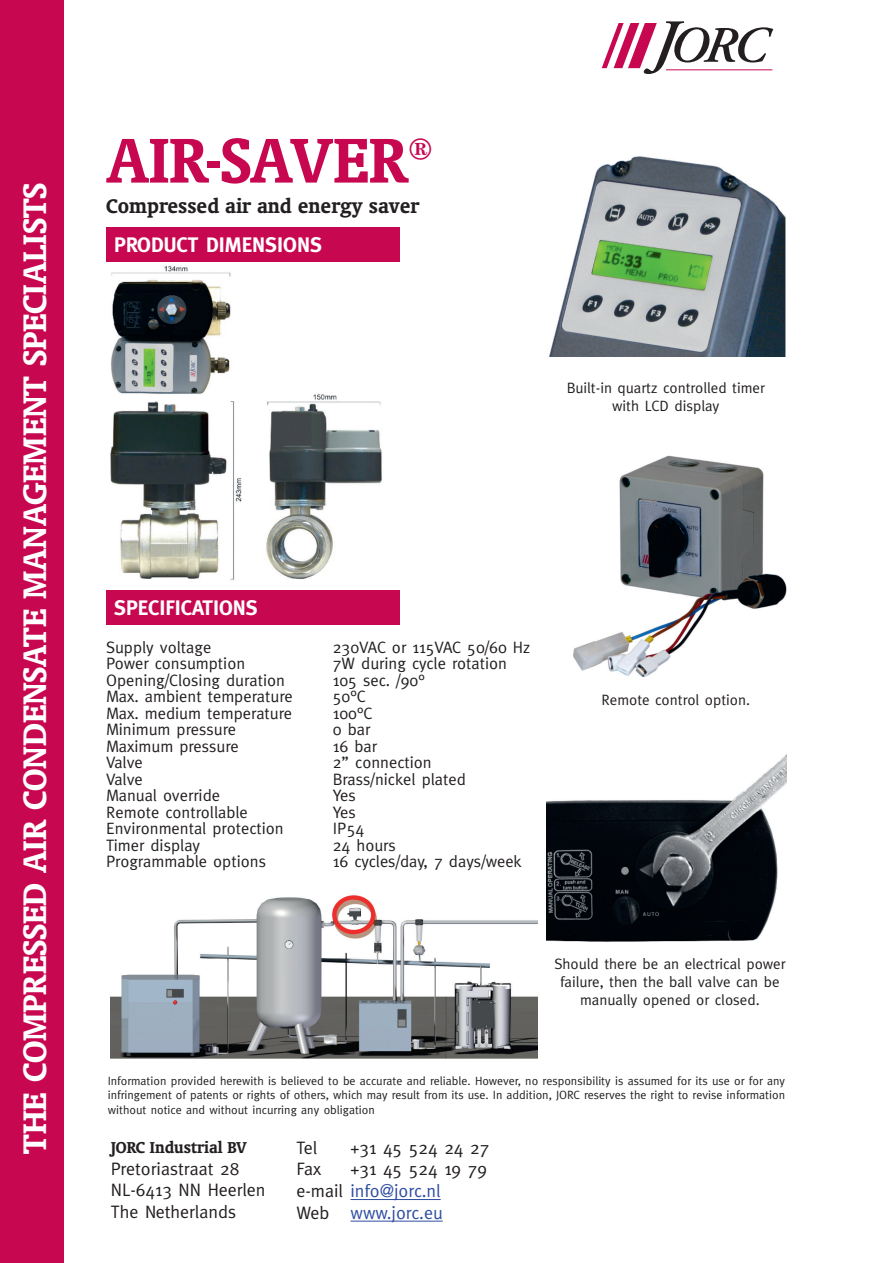
<style>
.page{position:relative;width:893px;height:1263px;background:#fff}
.page>*{position:absolute;margin:0;border:0;box-sizing:border-box;transform-origin:0 0}
.t1{font:700 72px "Oranda BT";color:#c70851}
.t2{font:700 37.2px "Oranda BT";color:#fff}
.t3{font:700 30px "Oranda BT";color:#c70851}
.t4{font:700 22.5px "Oranda BT";color:#231f20}
.t5{font:700 21px "Meta";color:#fff}
.t6{font:18px/21.6px "Meta";color:#231f20}
.t7{font:18px/21.6px "Meta";color:#2f4ea1}
.t8{font:700 18px "Oranda BT";color:#231f20}
.t9{font:16.5px "Meta";color:#231f20}
.t10{font:15px/18px "Meta";color:#231f20;text-align:center}
.t11{font:12px/14.4px "Meta";color:#231f20;text-align:justify}
.s1{color:#231f20}
</style>
<div class="page">
<img style="left:110px;top:265px;width:272px;height:315px">
<img style="left:111px;top:895px;width:427px;height:164px">
<img style="left:573px;top:455px;width:214px;height:222px">
<img style="left:546px;top:754px;width:241px;height:187px">
<div style="left:106px;top:590px;width:294px;height:35px;background:#c70851"></div>
<div style="left:106px;top:227px;width:294px;height:35px;background:#c70851"></div>
<svg style="left:602px;top:21px;width:171px;height:53px"></svg>
<hr style="left:666px;top:69px;width:106px;height:1px;background:#c70851">
<hr style="left:350px;top:1199px;width:91px;height:1px;background:#2f4ea1">
<hr style="left:350px;top:1221px;width:93px;height:1px;background:#2f4ea1">
<div style="left:0;top:0;width:64px;height:1263px;background:#c70851"></div>
<img style="left:549px;top:156px;width:237px;height:201px">
<h2 class="t2" style="left:12px;top:1154px;width:972px;rotate:-90deg">THE COMPRESSED AIR CONDENSATE MANAGEMENT SPECIALISTS</h2>
<h1 class="t1" style="left:106px;top:117px;width:303px">AIR-SAVER</h1>
<h3 class="t3" style="left:408px;top:131px;width:26px">®</h3>
<h3 class="t4" style="left:106px;top:192px;width:315px">Compressed air and energy saver</h3>
<p class="t5" style="left:114px;top:233px;width:210px">PRODUCT DIMENSIONS</p>
<p class="t10" style="left:567px;top:378px;width:200px">Built-in quartz controlled timer with LCD display</p>
<p class="t5" style="left:114px;top:595px;width:145px">SPECIFICATIONS</p>
<p class="t9" style="left:106px;top:637px;width:107px">Supply voltage</p>
<p class="t9" style="left:333px;top:637px;width:199px">230VAC or 115VAC 50/60 Hz</p>
<p class="t9" style="left:106px;top:654px;width:141px">Power consumption</p>
<p class="t9" style="left:333px;top:654px;width:176px">7W during cycle rotation</p>
<p class="t9" style="left:106px;top:670px;width:180px">Opening/Closing duration</p>
<p class="t9" style="left:333px;top:670px;width:93px">105 sec. /90°</p>
<p class="t9" style="left:106px;top:687px;width:188px">Max. ambient temperature</p>
<p class="t9" style="left:333px;top:687px;width:34px">50°C</p>
<p class="t9" style="left:106px;top:703px;width:187px">Max. medium temperature</p>
<p class="t9" style="left:333px;top:703px;width:41px">100°C</p>
<p class="t9" style="left:106px;top:720px;width:131px">Minimum pressure</p>
<p class="t9" style="left:333px;top:720px;width:39px">0 bar</p>
<p class="t9" style="left:106px;top:736px;width:134px">Maximum pressure</p>
<p class="t9" style="left:333px;top:736px;width:46px">16 bar</p>
<p class="t9" style="left:106px;top:753px;width:38px">Valve</p>
<p class="t9" style="left:333px;top:753px;width:100px">2” connection</p>
<p class="t9" style="left:106px;top:769px;width:38px">Valve</p>
<p class="t9" style="left:333px;top:769px;width:135px">Brass/nickel plated</p>
<p class="t9" style="left:106px;top:786px;width:115px">Manual override</p>
<p class="t9" style="left:333px;top:786px;width:25px">Yes</p>
<p class="t9" style="left:106px;top:802px;width:143px">Remote controllable</p>
<p class="t9" style="left:333px;top:802px;width:25px">Yes</p>
<p class="t9" style="left:106px;top:819px;width:179px">Environmental protection</p>
<p class="t9" style="left:333px;top:819px;width:33px">IP54</p>
<p class="t9" style="left:106px;top:835px;width:95px">Timer display</p>
<p class="t9" style="left:333px;top:835px;width:65px">24 hours</p>
<p class="t9" style="left:106px;top:852px;width:161px">Programmable options</p>
<p class="t9" style="left:333px;top:852px;width:191px">16 cycles/day, 7 days/week</p>
<p class="t10" style="left:601px;top:690px;width:150px">Remote control option.</p>
<p class="t10" style="left:554px;top:955px;width:233px">Should there be an electrical power failure, then the ball valve can be manually opened or closed.</p>
<p class="t11" style="left:108px;top:1073px;width:679px">Information provided herewith is believed to be accurate and reliable. However, no responsibility is assumed for its use or for any infringement of patents or rights of others, which may result from its use. In addition, JORC reserves the right to revise information without notice and without incurring any obligation</p>
<p class="t8" style="left:111px;top:1137px;width:138px">JORC Industrial BV</p>
<p class="t6" style="left:111px;top:1157px;width:156px">Pretoriastraat 28<br>NL-6413 NN Heerlen<br>The Netherlands</p>
<p class="t6" style="left:296px;top:1136px;width:22px">Tel</p>
<p class="t6" style="left:350px;top:1136px;width:140px">+31 45 524 24 27</p>
<p class="t6" style="left:296px;top:1158px;width:26px">Fax</p>
<p class="t7" style="left:296px;top:1158px;width:192px;text-indent:54px"><span class="s1">+31 45 524 19 79 e-mail</span> info@jorc.nl<br><span class="s1">Web</span> www.jorc.eu</p>
</div>
